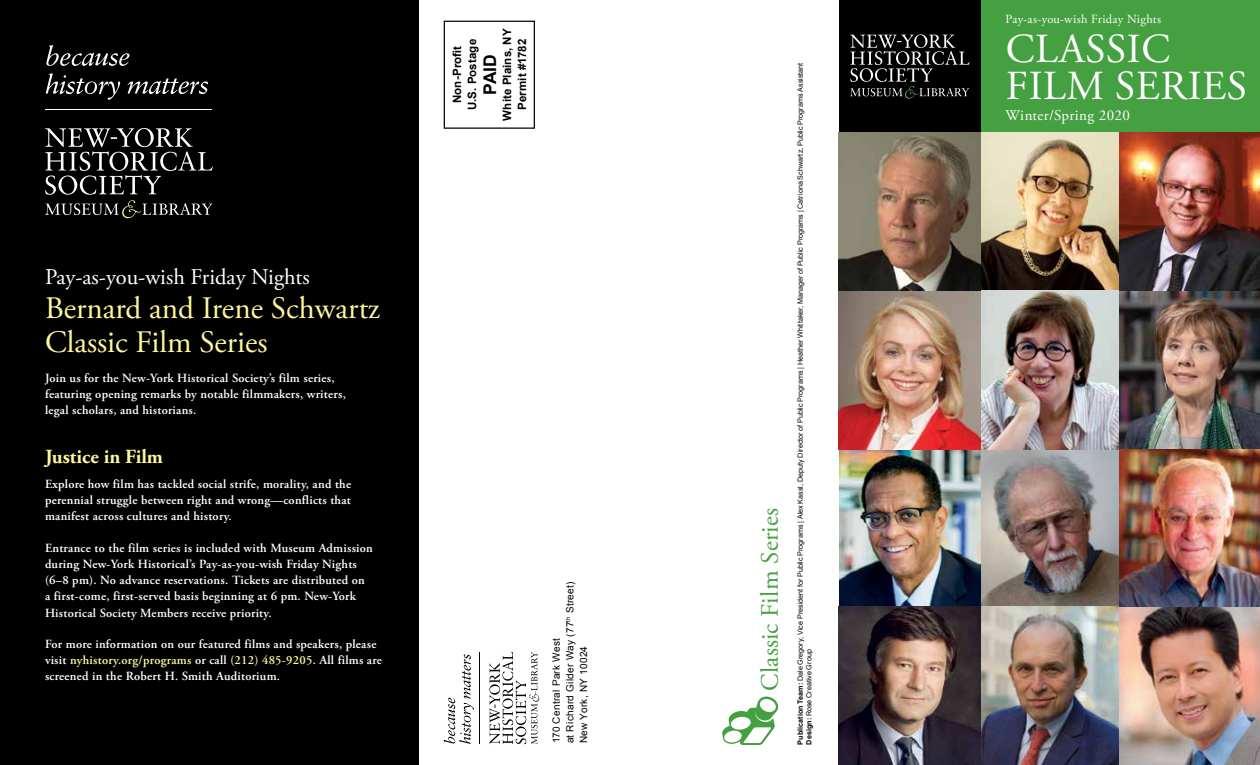
<style>
.page{position:relative;width:1260px;height:765px;background:#fff}
.page>*{position:absolute;margin:0;border:0;box-sizing:border-box;transform-origin:0 0}
.t1{font:41.25px/36.2px "Adobe Garamond Pro";letter-spacing:.015em;color:#fff}
.t2{font:31.25px/33.8px "Adobe Garamond Pro";color:#fff799}
.t3{font:25px "Adobe Garamond Pro";letter-spacing:.01em;color:#45a041}
.t4{font:22.5px "Adobe Garamond Pro";color:#fff}
.t5{font:700 20px "Adobe Garamond Pro";color:#fff799}
.t6{font:700 17.5px "Arial";color:#000}
.t7{font:15px "Adobe Garamond Pro";letter-spacing:.025em;color:#fff}
.t8{font:600 12.5px/16.2px "Adobe Garamond Pro";letter-spacing:.02em;color:#fff}
.t9{font:12.5px "Adobe Garamond Pro";letter-spacing:.025em;color:#fff}
.t10{font:700 11.5px/15px "Arial";letter-spacing:.01em;color:#000;text-align:center}
.t11{font:10px/13.8px "Arial";letter-spacing:.03em;color:#000}
.t12{font:7.25px/8.8px "Arial";color:#000}
.s1{color:#fff799}
.s2{font-weight:700}
</style>
<div class="page">
<img style="left:839px;top:133px;width:142px;height:632px">
<div style="left:839px;top:0;width:142px;height:133px;background:#000"></div>
<div style="left:0;top:0;width:419px;height:765px;background:#000"></div>
<div style="left:981px;top:0;width:279px;height:133px;background:#45a041"></div>
<svg style="left:722px;top:697px;width:56px;height:48px"></svg>
<div style="left:444px;top:21px;width:91px;height:108px;border:1px solid #000"></div>
<img style="left:981px;top:133px;width:139px;height:316px">
<img style="left:981px;top:449px;width:139px;height:316px">
<svg style="left:850px;top:34px;width:120px;height:65px"></svg>
<svg style="left:489px;top:652px;width:50px;height:92px"></svg>
<hr style="left:479px;top:653px;width:1px;height:91px;background:#000">
<svg style="left:444px;top:654px;width:30px;height:90px"></svg>
<svg style="left:45px;top:128px;width:168px;height:90px"></svg>
<hr style="left:45px;top:109px;width:166px;height:1px;background:#fff">
<svg style="left:46px;top:45px;width:84px;height:21px"></svg>
<svg style="left:46px;top:73px;width:74px;height:27px"></svg>
<svg style="left:128px;top:79px;width:80px;height:15px"></svg>
<img style="left:1120px;top:133px;width:140px;height:632px">
<h3 class="t4" style="left:45px;top:263px;width:266px">Pay-as-you-wish Friday Nights</h3>
<h2 class="t2" style="left:45px;top:292px;width:337px">Bernard and Irene Schwartz<br>Classic Film Series</h2>
<p class="t8" style="left:45px;top:370px;width:302px">Join us for the New-York Historical Society’s film series, featuring opening remarks by notable filmmakers, writers, legal scholars, and historians.</p>
<h3 class="t5" style="left:45px;top:445px;width:120px">Justice in Film</h3>
<p class="t8" style="left:45px;top:476px;width:308px;text-align:justify">Explore how film has tackled social strife, morality, and the perennial struggle between right and wrong—conflicts that manifest across cultures and history.</p>
<p class="t8" style="left:45px;top:540px;width:329px">Entrance to the film series is included with Museum Admission during New-York Historical’s Pay-as-you-wish Friday Nights (6–8 pm). No advance reservations. Tickets are distributed on a first-come, first-served basis beginning at 6 pm. New-York Historical Society Members receive priority.</p>
<p class="t8" style="left:45px;top:636px;width:338px">For more information on our featured films and speakers, please visit <span class="s1">nyhistory.org/programs</span> or call <span class="s1">(212) 485-9205</span>. All films are screened in the Robert H. Smith Auditorium.</p>
<p class="t10" style="left:500px;top:121px;width:94px;rotate:-90deg">White Plains, NY<br>Permit #1782</p>
<p class="t10" style="left:450px;top:110px;width:73px;rotate:-90deg">Non-Profit<br>U.S. Postage</p>
<h3 class="t6" style="left:478px;top:95px;width:42px;rotate:-90deg">PAID</h3>
<p class="t11" style="left:549px;top:743px;width:163px;rotate:-90deg">170 Central Park West<br>at Richard Gilder Way (77<sup>th</sup> Street)<br>New York, NY 10024</p>
<h3 class="t3" style="left:755px;top:691px;width:185px;rotate:-90deg">Classic Film Series</h3>
<p class="t12" style="left:796px;top:745px;width:683px;rotate:-90deg"><span class="s2">Publication Team:</span> Dale Gregory, Vice President for Public Programs | Alex Kassl, Deputy Director of Public Programs | Heather Whittaker, Manager of Public Programs | Catriona Schwartz, Public Programs Assistant<br><span class="s2">Design:</span> Rose Creative Group</p>
<p class="t9" style="left:1006px;top:11px;width:157px">Pay-as-you-wish Friday Nights</p>
<h1 class="t1" style="left:1006px;top:33px;width:243px">CLASSIC<br>FILM SERIES</h1>
<p class="t7" style="left:1006px;top:106px;width:126px">Winter/Spring 2020</p>
</div>
